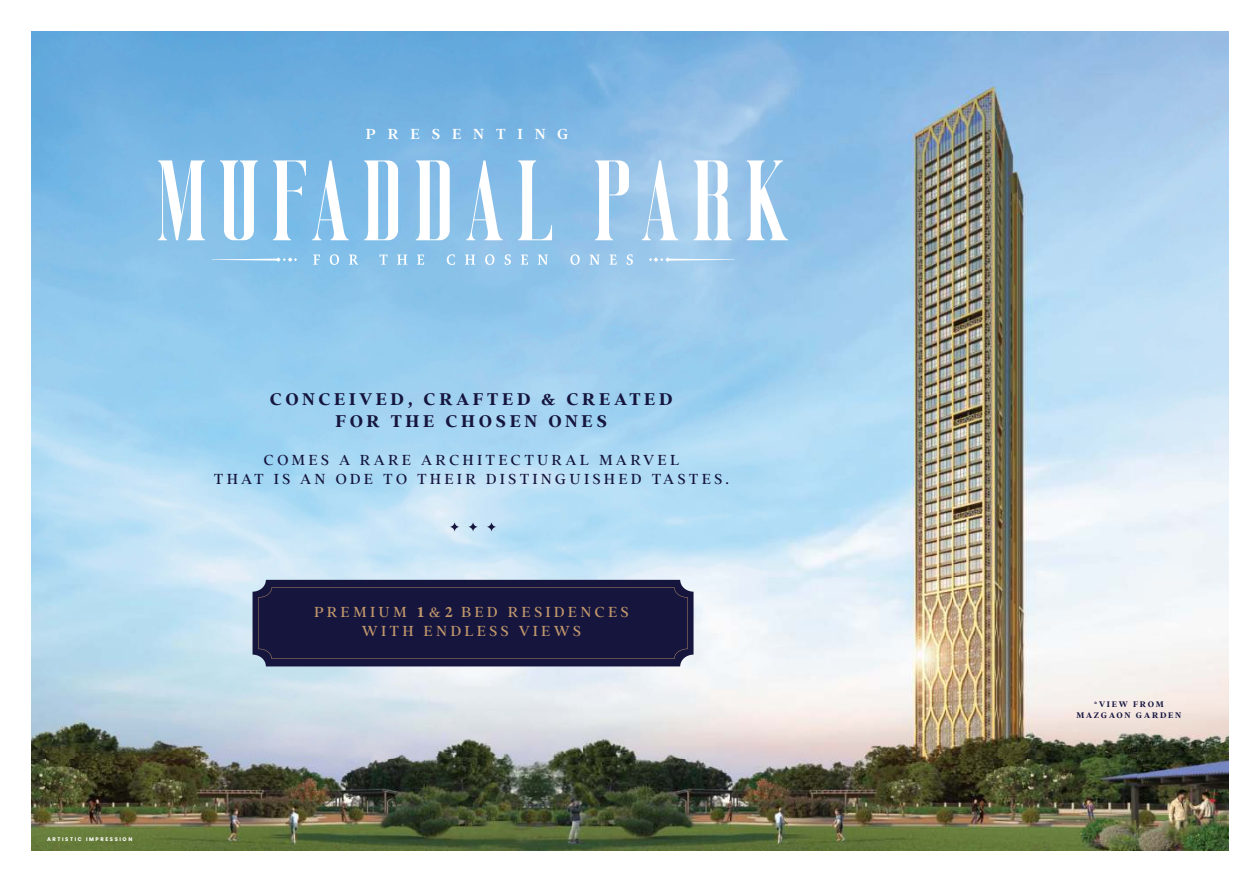
<style>
.page{position:relative;width:1260px;height:882px;background:#fff}
.page>*{position:absolute;margin:0;border:0;box-sizing:border-box;transform-origin:0 0}
.t1{font:700 18.38px/22.1px "Addington CF";letter-spacing:.2em;color:#15153e;text-align:center}
.t2{font:15.75px/18.9px "Addington CF";letter-spacing:.2em;color:#15153e;text-align:center}
.t3{font:15.75px/18.9px "Addington CF";letter-spacing:.2em;color:#c2986b;text-align:center}
.t4{font:600 15.75px "Addington CF";letter-spacing:.75em;color:#fff}
.t5{font:700 8.75px/10.5px "Addington CF";letter-spacing:.2em;color:#15153e;text-align:center}
.t6{font:700 5.25px "Poppins";letter-spacing:.3em;color:#fff}
.s1{font-family:"EB Garamond";font-weight:700}
</style>
<div class="page">
<img style="left:32px;top:32px;width:1197px;height:818px">
<svg style="left:158px;top:160px;width:47px;height:80px"></svg>
<svg style="left:220px;top:160px;width:38px;height:80px"></svg>
<svg style="left:273px;top:160px;width:33px;height:80px"></svg>
<svg style="left:312px;top:160px;width:37px;height:80px"></svg>
<svg style="left:364px;top:160px;width:34px;height:80px"></svg>
<svg style="left:416px;top:160px;width:34px;height:80px"></svg>
<svg style="left:466px;top:160px;width:37px;height:80px"></svg>
<svg style="left:518px;top:160px;width:34px;height:80px"></svg>
<svg style="left:595px;top:160px;width:34px;height:80px"></svg>
<svg style="left:642px;top:160px;width:36px;height:80px"></svg>
<svg style="left:694px;top:160px;width:38px;height:80px"></svg>
<svg style="left:747px;top:160px;width:41px;height:80px"></svg>
<svg style="left:313px;top:255px;width:7px;height:10px"></svg>
<svg style="left:330px;top:254px;width:9px;height:11px"></svg>
<svg style="left:349px;top:255px;width:9px;height:10px"></svg>
<svg style="left:380px;top:255px;width:8px;height:10px"></svg>
<svg style="left:397px;top:255px;width:10px;height:10px"></svg>
<svg style="left:417px;top:255px;width:7px;height:10px"></svg>
<svg style="left:447px;top:254px;width:8px;height:11px"></svg>
<svg style="left:465px;top:255px;width:10px;height:10px"></svg>
<svg style="left:485px;top:254px;width:9px;height:11px"></svg>
<svg style="left:505px;top:254px;width:6px;height:11px"></svg>
<svg style="left:521px;top:255px;width:7px;height:10px"></svg>
<svg style="left:538px;top:255px;width:10px;height:10px"></svg>
<svg style="left:570px;top:254px;width:10px;height:11px"></svg>
<svg style="left:590px;top:255px;width:10px;height:10px"></svg>
<svg style="left:609px;top:255px;width:8px;height:10px"></svg>
<svg style="left:627px;top:254px;width:6px;height:11px"></svg>
<svg style="left:649px;top:257px;width:85px;height:5px"></svg>
<svg style="left:212px;top:257px;width:85px;height:5px"></svg>
<div style="left:253px;top:580px;width:441px;height:86px;background:#15153e"></div>
<svg style="left:449px;top:522px;width:11px;height:10px"></svg>
<svg style="left:468px;top:522px;width:10px;height:10px"></svg>
<svg style="left:486px;top:522px;width:11px;height:10px"></svg>
<p class="t4" style="left:366px;top:127px;width:204px">PRESENTING</p>
<p class="t6" style="left:47px;top:837px;width:87px">ARTISTIC IMPRESSION</p>
<p class="t1" style="left:270px;top:388px;width:404px">CONCEIVED, CRAFTED &amp; CREATED<br>FOR THE CHOSEN ONES</p>
<p class="t2" style="left:214px;top:450px;width:517px">COMES A RARE ARCHITECTURAL MARVEL<br>THAT IS AN ODE TO THEIR DISTINGUISHED TASTES.</p>
<p class="t3" style="left:314px;top:603px;width:316px">PREMIUM <span class="s1">1</span>&amp;<span class="s1">2</span> BED RESIDENCES<br>WITH ENDLESS VIEWS</p>
<p class="t5" style="left:1077px;top:699px;width:106px">*VIEW FROM<br>MAZGAON GARDEN</p>
</div>
